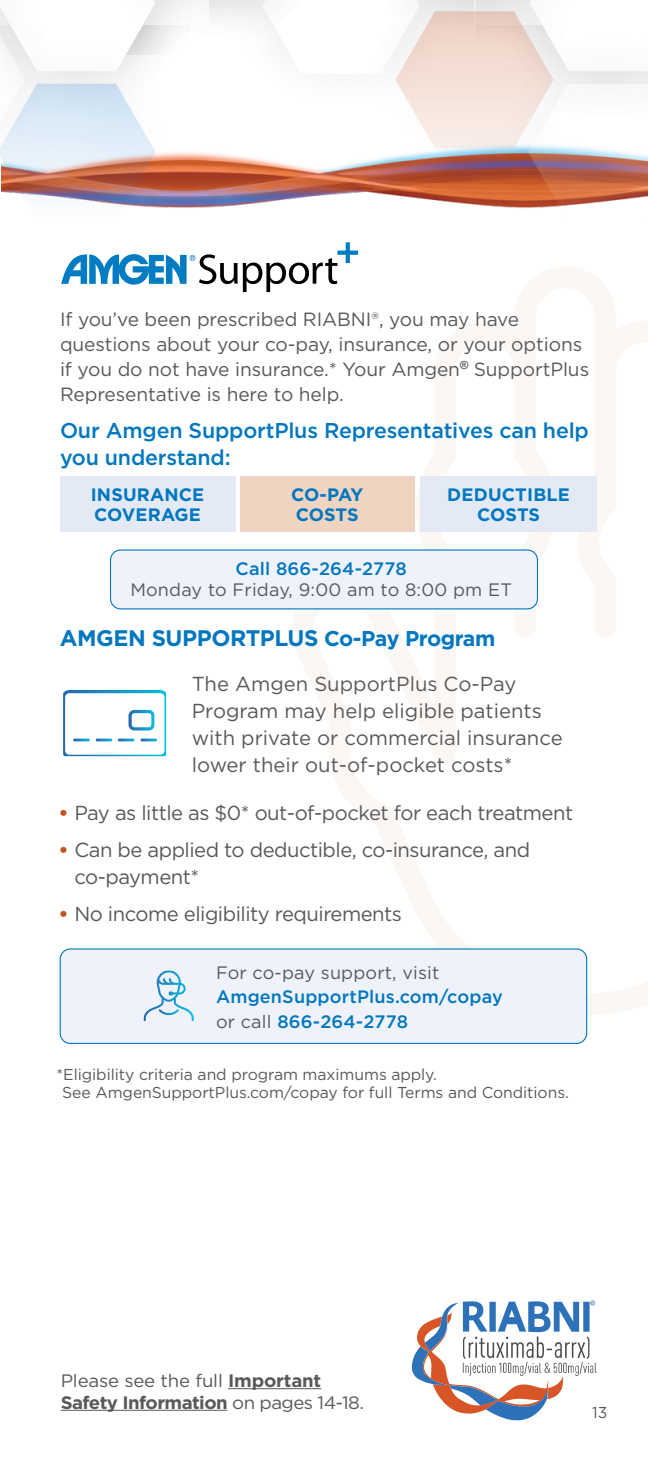
<style>
.page{position:relative;width:648px;height:1458px;background:#fff}
.page>*{position:absolute;margin:0;border:0;box-sizing:border-box;transform-origin:0 0}
.t1{font:700 22.5px "Gotham";letter-spacing:-.02em;color:#0077be}
.t2{font:500 21.38px/27px "Gotham";letter-spacing:-.01em;color:#0077be}
.t3{font:20.25px/27px "Gotham";letter-spacing:-.025em;color:#58595b}
.t4{font:20.25px/27px "Gotham";color:#58595b}
.t5{font:19.12px/24.8px "Gotham";letter-spacing:-.005em;color:#58595b}
.t6{font:500 18px/24.8px "Gotham";letter-spacing:.01em;color:#0077be}
.t7{font:18px/21.6px "Gotham";letter-spacing:-.01em;color:#58595b}
.t8{font:18px "Gotham";letter-spacing:.01em;color:#58595b}
.t9{font:700 18px/20.2px "Gotham";letter-spacing:.01em;color:#0077be}
.t10{font:700 18px/20.2px "Gotham";letter-spacing:-.01em;color:#0077be}
.t11{font:15.75px/18px "Gotham";letter-spacing:-.005em;color:#58595b}
.s1{font-size:21.38px}
.s2{font-weight:700;color:#bf531c}
.s3{font-weight:400;color:#58595b}
.s4{font-weight:700}
</style>
<div class="page">
<svg style="left:412px;top:1300px;width:185px;height:121px"></svg>
<img style="left:209px;top:153px;width:53px;height:55px">
<svg style="left:290px;top:476px;width:167px;height:134px"></svg>
<hr style="left:228px;top:1388px;width:93px;height:1px;background:#58595b">
<hr style="left:61px;top:1410px;width:166px;height:1px;background:#58595b">
<div style="left:60px;top:476px;width:175px;height:56px;background:#e4e9f6"></div>
<div style="left:240px;top:476px;width:174px;height:56px;background:#efd4c2"></div>
<div style="left:421px;top:476px;width:176px;height:56px;background:#e4e9f6"></div>
<div style="left:60px;top:949px;width:527px;height:94px;background:#eff2fa;border-radius:10px"></div>
<div style="left:60px;top:948px;width:527px;height:96px;border:1px solid #0077be;border-radius:10px"></div>
<div style="left:111px;top:550px;width:426px;height:59px;background:#eff2fa;border-radius:10px"></div>
<div style="left:110px;top:549px;width:428px;height:60px;border:1px solid #0077be;border-radius:10px"></div>
<svg style="left:61px;top:242px;width:297px;height:50px"></svg>
<img style="left:63px;top:690px;width:103px;height:66px">
<img style="left:140px;top:738px;width:17px;height:4px;border-radius:2px">
<img style="left:96px;top:738px;width:16px;height:4px;border-radius:2px">
<div style="left:80px;top:0;width:264px;height:54px;background:#f6f6f6"></div>
<div style="left:209px;top:0;width:264px;height:132px;background:#000;opacity:.25"></div>
<div style="left:0;top:25px;width:209px;height:254px;background:#000;opacity:.25"></div>
<svg style="left:0;top:0;width:156px;height:221px"></svg>
<svg style="left:262px;top:0;width:386px;height:208px"></svg>
<img style="left:144px;top:970px;width:50px;height:51px">
<img style="left:159px;top:1009px;width:20px;height:6px">
<p class="t5" style="left:60px;top:307px;width:531px">If you’ve been prescribed RIABNI®, you may have questions about your co-pay, insurance, or your options if you do not have insurance.* Your Amgen<sup>®</sup> SupportPlus Representative is here to help.</p>
<p class="t2" style="left:60px;top:416px;width:530px">Our Amgen SupportPlus Representatives can help you understand:</p>
<p class="t9" style="left:91px;top:485px;width:115px">INSURANCE<br>COVERAGE</p>
<p class="t10" style="left:291px;top:485px;width:74px">CO-PAY<br>COSTS</p>
<p class="t9" style="left:447px;top:485px;width:124px;text-align:center">DEDUCTIBLE<br>COSTS</p>
<p class="t6" style="left:236px;top:556px;width:173px">Call 866-264-2778</p>
<p class="t8" style="left:130px;top:578px;width:383px">Monday to Friday, 9:00 am to 8:00 pm ET</p>
<p class="t1" style="left:60px;top:623px;width:437px">AMGEN SUPPORTPLUS <span class="s1">Co-Pay Program</span></p>
<p class="t4" style="left:192px;top:670px;width:372px">The Amgen SupportPlus Co-Pay Program may help eligible patients with private or commercial insurance lower their out-of-pocket costs*</p>
<p class="t3" style="left:59px;top:799px;width:516px"><span class="s2">•</span> Pay as little as $0* out-of-pocket for each treatment</p>
<p class="t3" style="left:74px;top:836px;width:457px;text-indent:-16px"><span class="s2">•</span> Can be applied to deductible, co-insurance, and co-payment*</p>
<p class="t3" style="left:59px;top:900px;width:345px"><span class="s2">•</span> No income eligibility requirements</p>
<p class="t8" style="left:216px;top:961px;width:225px">For co-pay support, visit</p>
<p class="t6" style="left:216px;top:984px;width:288px">AmgenSupportPlus.com/copay <span class="s3">or call</span> 866-264-2778</p>
<p class="t11" style="left:62px;top:1065px;width:508px;text-indent:-6px">*Eligibility criteria and program maximums apply.<br>See AmgenSupportPlus.com/copay for full Terms and Conditions.</p>
<p class="t7" style="left:61px;top:1369px;width:305px">Please see the full <span class="s4">Important<br>Safety Information</span> on pages 14-18.</p>
<p class="t11" style="left:592px;top:1403px;width:17px">13</p>
</div>
